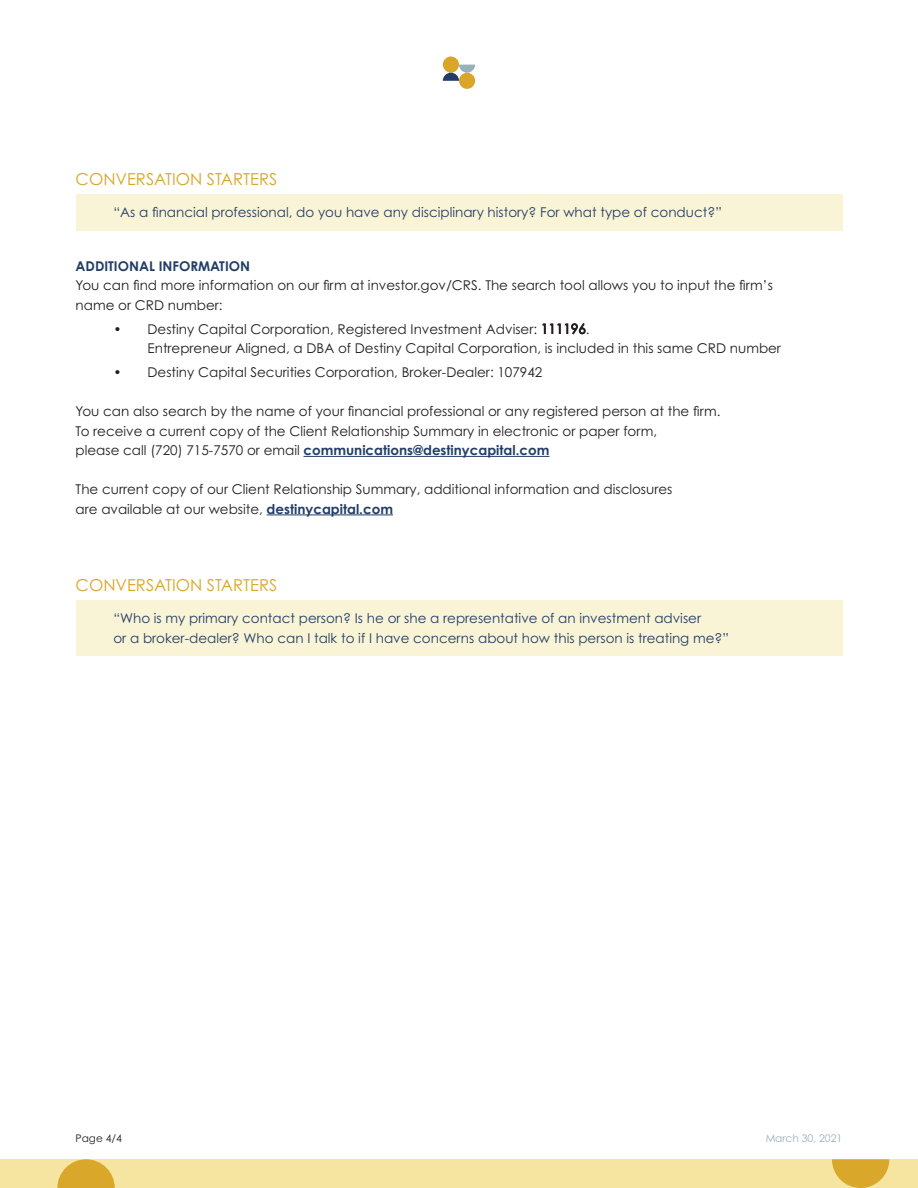
<style>
.page{position:relative;width:918px;height:1188px;background:#fff}
.page>*{position:absolute;margin:0;border:0;box-sizing:border-box;transform-origin:0 0}
.t1{font:16.5px "Century Gothic Pro";color:#d9a729}
.t2{font:13.5px/19.5px "Century Gothic Pro";color:#231f20}
.t3{font:13.5px/19.5px "Century Gothic Pro";color:#223e67}
.t4{font:700 13.5px "Century Gothic Pro";color:#223e67}
.t5{font:10.5px "Century Gothic Pro";color:#98b0bb}
.t6{font:10.5px "Century Gothic Pro";color:#231f20}
.s1{font-weight:700;color:#223e67}
</style>
<div class="page">
<div style="left:0;top:1159px;width:918px;height:29px;background:#f5e5a0"></div>
<svg style="left:57px;top:1159px;width:58px;height:29px"></svg>
<svg style="left:832px;top:1159px;width:57px;height:29px"></svg>
<div style="left:459px;top:73px;width:16px;height:16px;background:#d9a628;border-radius:50%"></div>
<div style="left:443px;top:57px;width:16px;height:16px;background:#d9a628;border-radius:50%"></div>
<svg style="left:443px;top:65px;width:32px;height:16px"></svg>
<div style="left:76px;top:194px;width:766px;height:36px;background:#faf4d6"></div>
<div style="left:76px;top:600px;width:766px;height:56px;background:#faf4d6"></div>
<hr style="left:304px;top:456px;width:245px;height:1px;background:#223e67">
<hr style="left:267px;top:515px;width:126px;height:1px;background:#223e67">
<p class="t1" style="left:76px;top:169px;width:203px">CONVERSATION STARTERS</p>
<p class="t3" style="left:113px;top:202px;width:610px">“As a financial professional, do you have any disciplinary history? For what type of conduct?”</p>
<p class="t4" style="left:76px;top:257px;width:176px">ADDITIONAL INFORMATION</p>
<p class="t2" style="left:76px;top:275px;width:699px">You can find more information on our firm at investor.gov/CRS. The search tool allows you to input the firm’s name or CRD number:</p>
<p class="t2" style="left:148px;top:319px;width:635px;text-indent:-34px">• Destiny Capital Corporation, Registered Investment Adviser: 111196.<br>Entrepreneur Aligned, a DBA of Destiny Capital Corporation, is included in this same CRD number</p>
<p class="t2" style="left:113px;top:362px;width:430px">• Destiny Capital Securities Corporation, Broker-Dealer: 107942</p>
<p class="t2" style="left:76px;top:401px;width:646px">You can also search by the name of your financial professional or any registered person at the firm.<br>To receive a current copy of the Client Relationship Summary in electronic or paper form,<br>please call (720) 715-7570 or email <span class="s1">communications@destinycapital.com</span></p>
<p class="t2" style="left:76px;top:479px;width:598px">The current copy of our Client Relationship Summary, additional information and disclosures are available at our website, <span class="s1">destinycapital.com</span></p>
<p class="t1" style="left:76px;top:575px;width:203px">CONVERSATION STARTERS</p>
<p class="t3" style="left:113px;top:608px;width:617px">“Who is my primary contact person? Is he or she a representative of an investment adviser<br>or a broker-dealer? Who can I talk to if I have concerns about how this person is treating me?”</p>
<p class="t6" style="left:76px;top:1132px;width:48px">Page 4/4</p>
<p class="t5" style="left:766px;top:1132px;width:78px">March 30, 2021</p>
</div>
